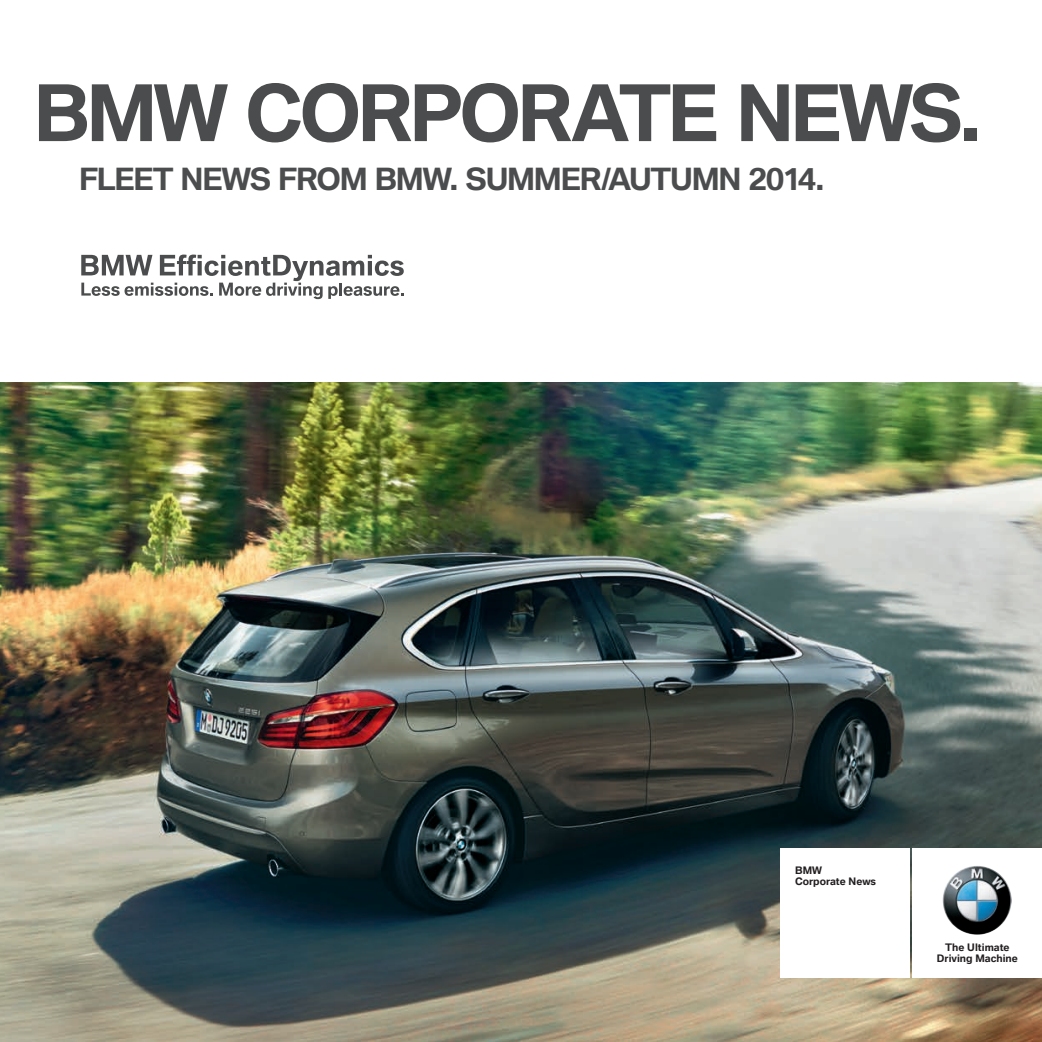
<style>
.page{position:relative;width:1042px;height:1042px;background:#fff}
.page>*{position:absolute;margin:0;border:0;box-sizing:border-box;transform-origin:0 0}
.t1{font:700 75.25px "BMW Type Global Pro";letter-spacing:-.05em;color:#4b4c4d}
.t2{font:700 29.75px "BMW Type Global Pro";letter-spacing:-.04em;color:#4b4c4d}
.t3{font:700 9.97px/11px "BMW Type Global Pro";color:#231f20}
</style>
<div class="page">
<img style="left:0;top:382px;width:1042px;height:660px">
<svg style="left:81px;top:255px;width:323px;height:44px"></svg>
<div style="left:780px;top:848px;width:129px;height:129px;background:#fff"></div>
<div style="left:913px;top:848px;width:129px;height:129px;background:#fff"></div>
<img style="left:942px;top:866px;width:69px;height:69px">
<h1 class="t1" style="left:34px;top:71px;width:950px">BMW CORPORATE NEWS.</h1>
<h2 class="t2" style="left:79px;top:163px;width:747px">FLEET NEWS FROM BMW. SUMMER/AUTUMN 2014.</h2>
<p class="t3" style="left:795px;top:865px;width:82px">BMW<br>Corporate News</p>
<p class="t3" style="left:937px;top:942px;width:82px;text-align:center">The Ultimate<br>Driving Machine</p>
</div>
